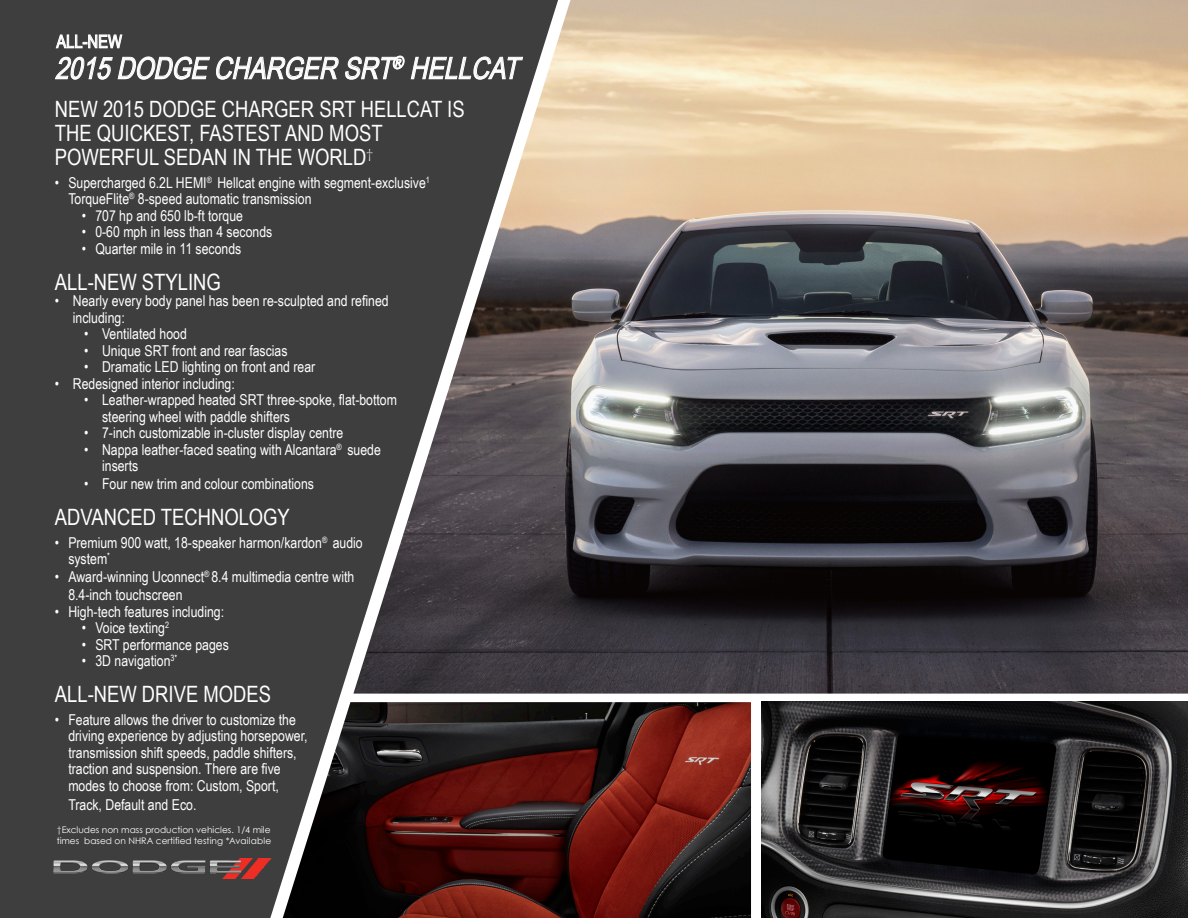
<style>
.page{position:relative;width:1188px;height:918px;background:#fff}
.page>*{position:absolute;margin:0;border:0;box-sizing:border-box;transform-origin:0 0}
.t1{font:italic 30px "Arial Narrow";color:#fff}
.t2{font:22.5px/24px "Arial Narrow";color:#fff}
.t3{font:18px "Arial Narrow";color:#fff}
.t4{font:15px/16.5px "Arial Narrow";color:#fff}
.chrysler_body{font:9px/10.5px "Century Gothic";color:#fff}
</style>
<div class="page">
<div style="left:0;top:0;width:353px;height:918px;background:#3e3e3f"></div>
<img style="left:283px;top:702px;width:468px;height:216px">
<img style="left:762px;top:701px;width:426px;height:217px">
<svg style="left:216px;top:55px;width:123px;height:25px;background:#6e6e6f"></svg>
<svg style="left:345px;top:55px;width:8px;height:25px"></svg>
<img style="left:54px;top:859px;width:221px;height:19px">
<img style="left:353px;top:0;width:835px;height:694px">
<svg style="left:55px;top:32px;width:155px;height:48px;background:#606060"></svg>
<p class="t3" style="left:56px;top:28px;width:67px">ALL-NEW</p>
<p class="t1" style="left:55px;top:46px;width:474px">2015DODGECHARGER SRT<sup>®</sup> HELLCAT</p>
<p class="t2" style="left:55px;top:96px;width:411px">NEW 2015 DODGE CHARGER SRT HELLCAT IS<br>THE QUICKEST, FASTEST AND MOST</p>
<p class="t2" style="left:55px;top:144px;width:320px">POWERFUL SEDAN IN THE WORLD<sup>†</sup></p>
<p class="t4" style="left:68px;top:174px;width:363px;text-indent:-14px">• Supercharged 6.2L HEMI<sup>®</sup> Hellcat engine with segment-exclusive<sup>1<br></sup>TorqueFlite<sup>®</sup> 8-speed automatic transmission</p>
<p class="t4" style="left:82px;top:207px;width:163px">• 707 hp and 650 lb-ft torque</p>
<p class="t4" style="left:82px;top:223px;width:192px">• 0-60 mph in less than 4 seconds</p>
<p class="t4" style="left:82px;top:240px;width:161px">• Quarter mile in 11 seconds</p>
<p class="t2" style="left:55px;top:269px;width:168px">ALL-NEW STYLING</p>
<p class="t4" style="left:73px;top:292px;width:317px;text-indent:-18px">• Nearly every body panel has been re-sculpted and refined including:</p>
<p class="t4" style="left:84px;top:325px;width:104px">• Ventilated hood</p>
<p class="t4" style="left:84px;top:342px;width:205px">• Unique SRT front and rear fascias</p>
<p class="t4" style="left:84px;top:358px;width:233px">• Dramatic LED lighting on front and rear</p>
<p class="t4" style="left:55px;top:375px;width:182px">• Redesigned interior including:</p>
<p class="t4" style="left:102px;top:391px;width:296px;text-indent:-18px">• Leather-wrapped heated SRT three-spoke, flat-bottom steering wheel with paddle shifters</p>
<p class="t4" style="left:84px;top:424px;width:261px">• 7-inch customizable in-cluster display centre</p>
<p class="t4" style="left:102px;top:441px;width:280px;text-indent:-18px">• Nappa leather-faced seating with Alcantara<sup>®</sup> suede inserts</p>
<p class="t4" style="left:84px;top:475px;width:231px">• Four new trim and colour combinations</p>
<p class="t2" style="left:55px;top:504px;width:237px">ADVANCED TECHNOLOGY</p>
<p class="t4" style="left:68px;top:534px;width:296px;text-indent:-14px">• Premium 900 watt, 18-speaker harmon/kardon<sup>®</sup> audio system<sup>*</sup></p>
<p class="t4" style="left:68px;top:567px;width:287px;line-height:18px;text-indent:-14px">• Award-winning Uconnect<sup>®</sup> 8.4 multimedia centre with<br>8.4-inch touchscreen</p>
<p class="t4" style="left:55px;top:603px;width:171px">• High-tech features including:</p>
<p class="t4" style="left:82px;top:619px;width:89px">• Voice texting<sup>2</sup></p>
<p class="t4" style="left:82px;top:636px;width:149px">• SRT performance pages</p>
<p class="t4" style="left:82px;top:652px;width:97px">• 3D navigation<sup>3*</sup></p>
<p class="t2" style="left:55px;top:681px;width:218px">ALL-NEW DRIVE MODES</p>
<p class="t4" style="left:68px;top:711px;width:241px;text-indent:-14px">• Feature allows the driver to customize the driving experience by adjusting horsepower, transmission shift speeds, paddle shifters, traction and suspension. There are five modes to choose from: Custom, Sport,</p>
<p class="t4" style="left:68px;top:796px;width:130px">Track, Default and Eco.</p>
<p class="chrysler_body" style="left:57px;top:825px;width:216px">†Excludes non mass production vehicles. 1/4 mile times based on NHRA certified testing *Available</p>
</div>
